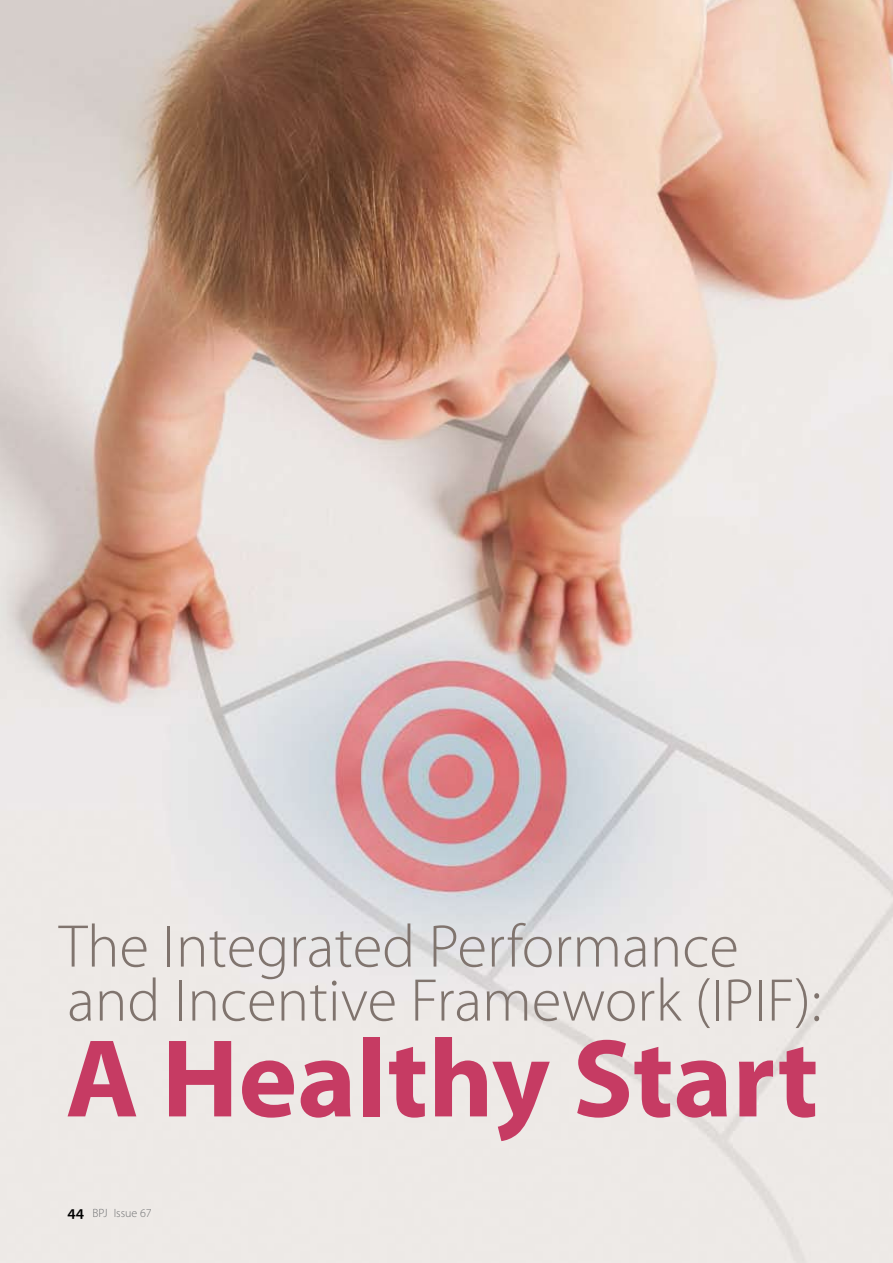
<style>
.page{position:relative;width:893px;height:1263px;background:#fff}
.page>*{position:absolute;margin:0;border:0;box-sizing:border-box;transform-origin:0 0}
.t1{font:700 111.75px "Myriad Pro";color:#c63b63}
.t2{font:300 60.75px/54px "Myriad Pro";color:#80746e}
.t3{font:300 12px "Myriad Pro";color:#707173}
.s1{font-weight:600;font-size:15.75px;color:#000}
</style>
<div class="page">
<img style="left:0;top:0;width:893px;height:1263px">
<p class="t2" style="left:59px;top:919px;width:764px">The Integrated Performance and Incentive Framework (IPIF):</p>
<h1 class="t1" style="left:66px;top:1006px;width:754px">A Healthy Start</h1>
<p class="t3" style="left:68px;top:1206px;width:86px"><span class="s1">44</span> BPJ Issue 67</p>
</div>
